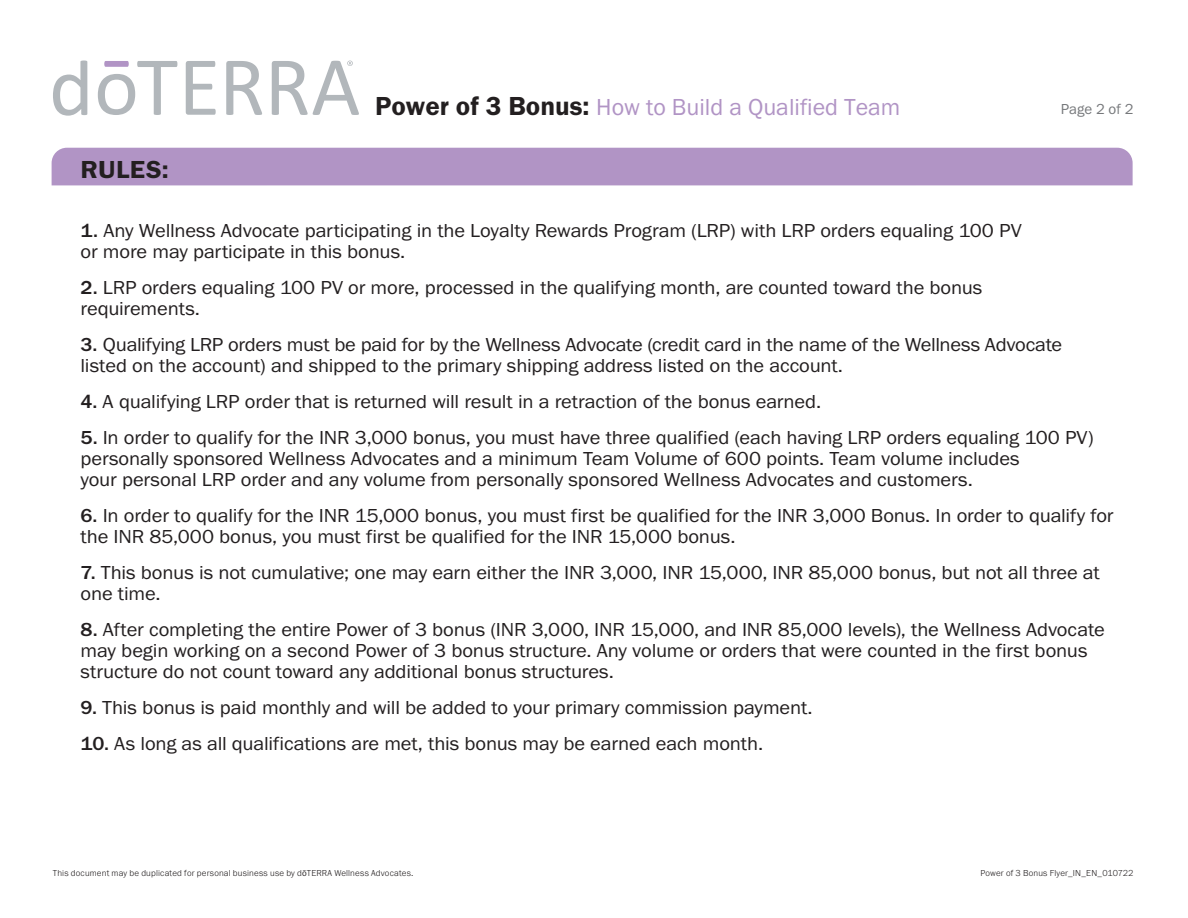
<style>
.page{position:relative;width:1188px;height:918px;background:#fff}
.page>*{position:absolute;margin:0;border:0;box-sizing:border-box;transform-origin:0 0}
.t1{font:25.5px "Franklin Gothic URW Dem";letter-spacing:.015em;color:#231f20;scale:1.05 1}
.t2{font:24px "Franklin Gothic URW Boo";color:#b194c5}
.t3{font:19.5px/21px "Franklin Gothic URW Boo";letter-spacing:-.01em;color:#231f20;scale:1.05 1}
.t4{font:15px "Franklin Gothic URW Boo";color:#76787b}
.t5{font:300 9px "Franklin Gothic URW";letter-spacing:.02em;color:#231f20}
.s1{font-family:"Franklin Gothic URW Dem";font-size:27px;color:#231f20}
.s2{font-family:"Franklin Gothic URW";font-weight:500}
.s3{font-family:"Franklin Gothic URW Boo";font-weight:400}
</style>
<div class="page">
<div style="left:52px;top:148px;width:1081px;height:37px;background:#b194c5"></div>
<svg style="left:226px;top:61px;width:36px;height:54px"></svg>
<svg style="left:186px;top:61px;width:30px;height:54px"></svg>
<svg style="left:98px;top:61px;width:79px;height:54px"></svg>
<svg style="left:53px;top:61px;width:34px;height:55px"></svg>
<svg style="left:272px;top:61px;width:87px;height:54px"></svg>
<h1 class="t1" style="left:81px;top:154px;width:86px">RULES:</h1>
<p class="t2" style="left:375px;top:92px;width:527px"><span class="s1">Power of 3 Bonus:</span> How to Build a Qualified Team</p>
<p class="t4" style="left:1061px;top:100px;width:74px">Page 2 of 2</p>
<p class="t3" style="left:81px;top:219px;width:898px"><span class="s2">1.</span> Any Wellness Advocate participating in the Loyalty Rewards Program (LRP) with LRP orders equaling 100 PV or more may participate in this bonus.</p>
<p class="t3" style="left:81px;top:276px;width:860px"><span class="s2">2.</span> LRP orders equaling 100 PV or more, processed in the qualifying month, are counted toward the bonus requirements.</p>
<p class="t3" style="left:81px;top:333px;width:936px"><span class="s2">3.</span> Qualifying LRP orders must be paid for by the Wellness Advocate (credit card in the name of the Wellness Advocate listed on the account) and shipped to the primary shipping address listed on the account.</p>
<p class="t3" style="left:81px;top:390px;width:707px"><span class="s2">4.</span> A qualifying LRP order that is returned will result in a retraction of the bonus earned.</p>
<p class="t3" style="left:81px;top:426px;width:967px"><span class="s2">5.</span> In order to qualify for the INR 3,000 bonus, you must have three qualified (each having LRP orders equaling 100 PV) personally sponsored Wellness Advocates and a minimum Team Volume of 600 points. Team volume includes<br>your personal LRP order and any volume from personally sponsored Wellness Advocates and customers.</p>
<p class="t3" style="left:81px;top:504px;width:985px"><span class="s2">6.</span> In order to qualify for the INR 15,000 bonus, you must first be qualified for the INR 3,000 Bonus. In order to qualify for the INR 85,000 bonus, you must first be qualified for the INR 15,000 bonus.</p>
<p class="t3" style="left:81px;top:561px;width:972px"><span class="s2">7.</span> This bonus is not cumulative; one may earn either the INR 3,000, INR 15,000, INR 85,000 bonus, but not all three at one time.</p>
<p class="t3" style="left:81px;top:618px;width:977px"><span class="s2">8.</span> After completing the entire Power of 3 bonus (INR 3,000, INR 15,000, and INR 85,000 levels), the Wellness Advocate may begin working on a second Power of 3 bonus structure. Any volume or orders that were counted in the first bonus structure do not count toward any additional bonus structures.</p>
<p class="t3" style="left:81px;top:696px;width:699px"><span class="s2">9.</span> This bonus is paid monthly and will be added to your primary commission payment.</p>
<p class="t3" style="left:81px;top:732px;width:652px"><span class="s2">10.</span> As long as all qualifications are met, this bonus may be earned each month.</p>
<p class="t5" style="left:53px;top:867px;width:362px">This document may be duplicated for personal business use by d<span class="s3">ō</span>TERRA Wellness Advocates.</p>
<p class="t5" style="left:981px;top:867px;width:154px">Power of 3 Bonus Flyer_IN_EN_010722</p>
</div>
